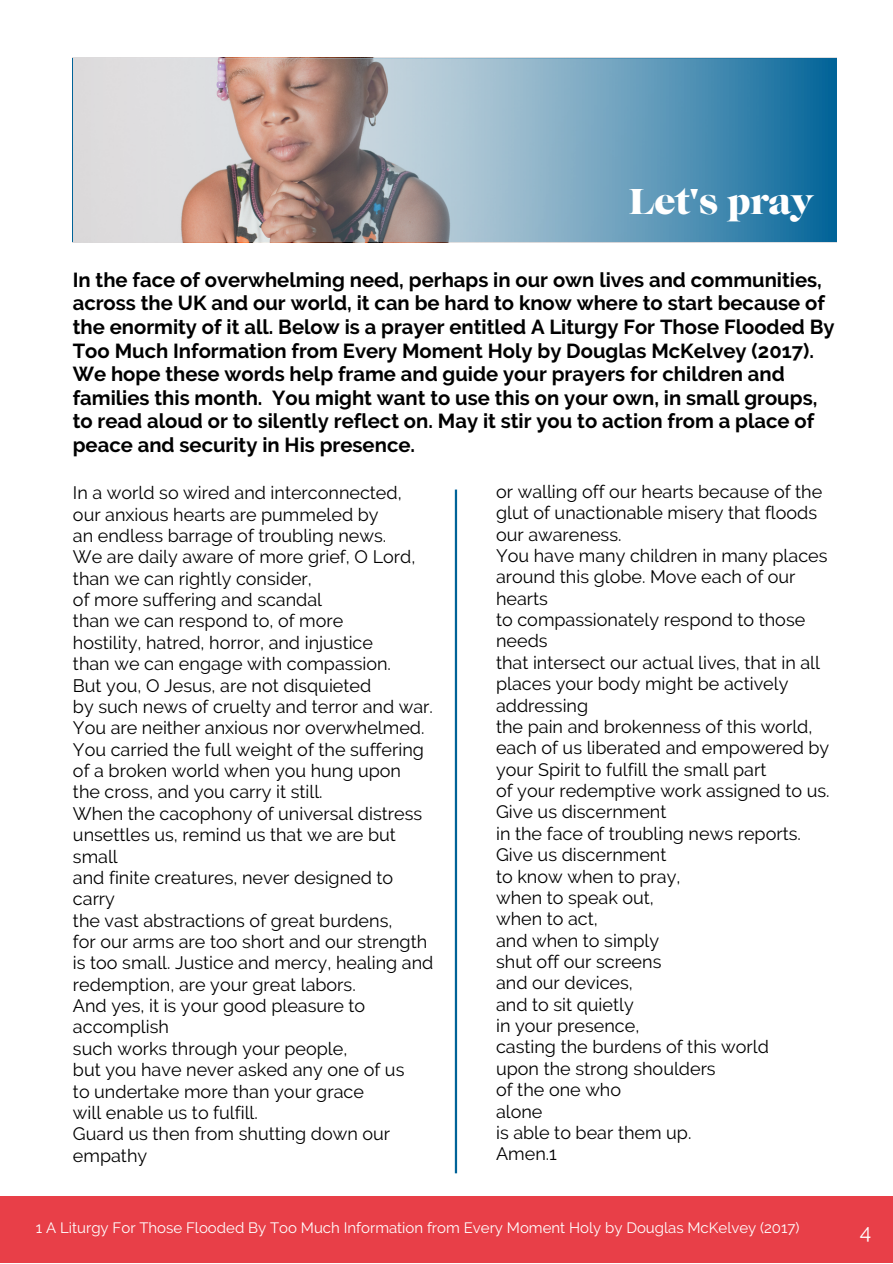
<style>
.page{position:relative;width:893px;height:1264px;background:#fff}
.page>*{position:absolute;margin:0;border:0;box-sizing:border-box;transform-origin:0 0}
.t1{font:37.5px "Caslon Graphique";color:#fff}
.t2{font:21px "Raleway";color:#fff}
.t3{font:700 20.25px/23.5px "Raleway";color:#000}
.t4{font:18px/21.3px "Raleway";color:#000}
.t5{font:15px "Raleway";color:#fff}
</style>
<div class="page">
<div style="left:0;top:1196px;width:892px;height:66px;background:#e83f48"></div>
<svg style="left:73px;top:59px;width:763px;height:183px"></svg>
<hr style="left:455px;top:489px;width:2px;height:684px;background:#006398">
<h1 class="t1" style="left:629px;top:179px;width:186px">Let's pray</h1>
<p class="t3" style="left:73px;top:268px;width:763px">In the face of overwhelming need, perhaps in our own lives and communities, across the UK and our world, it can be hard to know where to start because of the enormity of it all. Below is a prayer entitled A Liturgy For Those Flooded By Too Much Information from Every Moment Holy by Douglas McKelvey (2017).<br>We hope these words help frame and guide your prayers for children and families this month. You might want to use this on your own, in small groups, to read aloud or to silently reflect on. May it stir you to action from a place of peace and security in His presence.</p>
<p class="t4" style="left:73px;top:482px;width:362px">In a world so wired and interconnected, our anxious hearts are pummeled by<br>an endless barrage of troubling news.<br>We are daily aware of more grief, O Lord, than we can rightly consider,<br>of more suffering and scandal<br>than we can respond to, of more<br>hostility, hatred, horror, and injustice<br>than we can engage with compassion.<br>But you, O Jesus, are not disquieted<br>by such news of cruelty and terror and war.<br>You are neither anxious nor overwhelmed.<br>You carried the full weight of the suffering of a broken world when you hung upon<br>the cross, and you carry it still.<br>When the cacophony of universal distress unsettles us, remind us that we are but small<br>and finite creatures, never designed to carry<br>the vast abstractions of great burdens,<br>for our arms are too short and our strength is too small. Justice and mercy, healing and redemption, are your great labors.<br>And yes, it is your good pleasure to accomplish<br>such works through your people,<br>but you have never asked any one of us<br>to undertake more than your grace<br>will enable us to fulfill.<br>Guard us then from shutting down our empathy</p>
<p class="t4" style="left:496px;top:481px;width:335px">or walling off our hearts because of the glut of unactionable misery that floods our awareness.<br>You have many children in many places around this globe. Move each of our hearts<br>to compassionately respond to those needs<br>that intersect our actual lives, that in all places your body might be actively addressing<br>the pain and brokenness of this world, each of us liberated and empowered by your Spirit to fulfill the small part<br>of your redemptive work assigned to us.<br>Give us discernment<br>in the face of troubling news reports.<br>Give us discernment<br>to know when to pray,<br>when to speak out,<br>when to act,<br>and when to simply<br>shut off our screens<br>and our devices,<br>and to sit quietly<br>in your presence,<br>casting the burdens of this world<br>upon the strong shoulders<br>of the one who<br>alone<br>is able to bear them up.<br>Amen.1</p>
<p class="t5" style="left:36px;top:1218px;width:765px">1 A Liturgy For Those Flooded By Too Much Information from Every Moment Holy by Douglas McKelvey (2017)</p>
<p class="t2" style="left:859px;top:1219px;width:13px">4</p>
</div>
